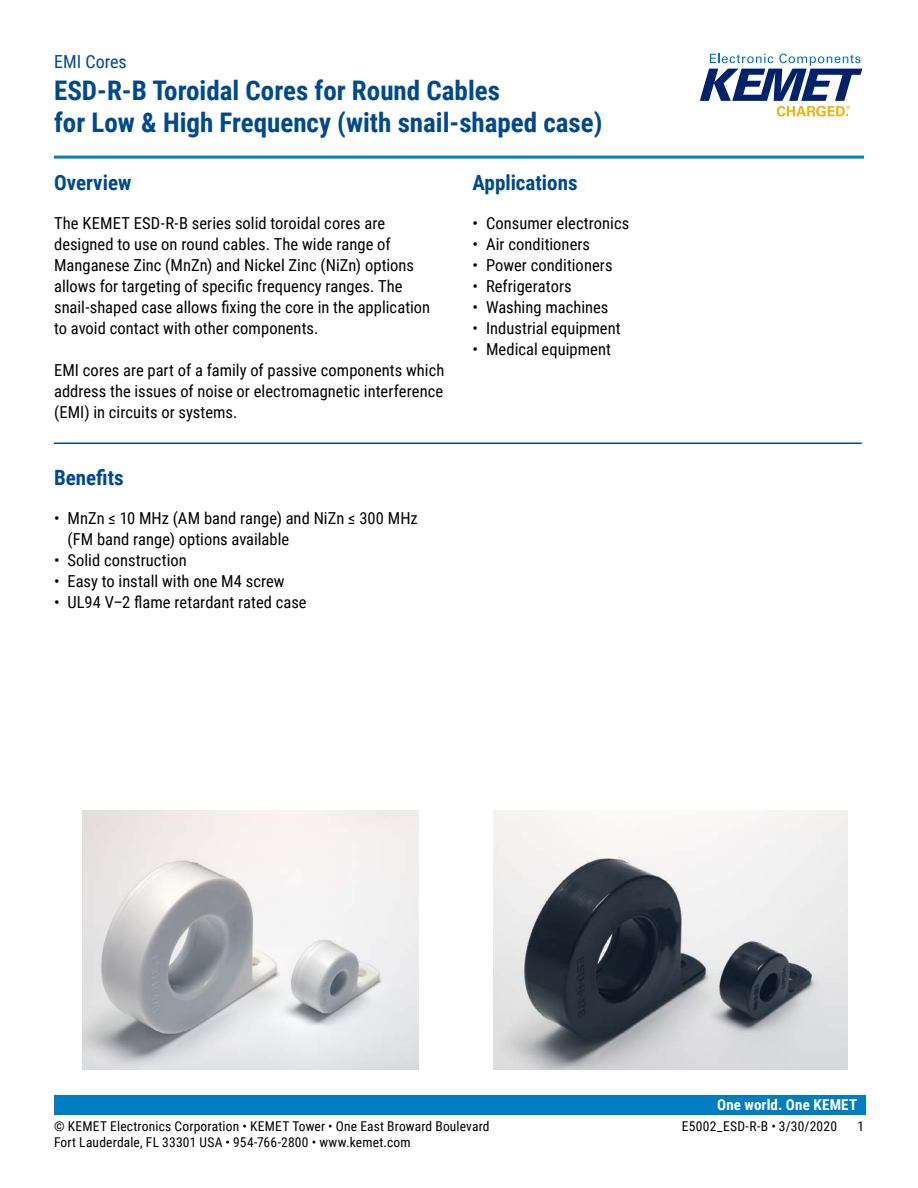
<style>
.page{position:relative;width:918px;height:1188px;background:#fff}
.page>*{position:absolute;margin:0;border:0;box-sizing:border-box;transform-origin:0 0}
.t1{font:700 27px/32.4px "Roboto Condensed";color:#004990}
.t2{font:700 21px "Roboto Condensed";color:#004990}
.t3{font:18px "Roboto Condensed";color:#004990}
.t4{font:16.5px/21px "Roboto Condensed";letter-spacing:.005em;color:#000}
.t5{font:700 15px "Roboto Condensed";letter-spacing:.015em;color:#fff}
.t6{font:13.5px "Roboto Condensed";letter-spacing:.015em;color:#000}
</style>
<div class="page">
<svg style="left:700px;top:54px;width:162px;height:63px"></svg>
<div style="left:54px;top:1095px;width:811px;height:20px;background:#007dc3"></div>
<hr style="left:54px;top:156px;width:810px;height:3px;background:#007dc3">
<hr style="left:54px;top:442px;width:808px;height:2px;background:#004990">
<img style="left:83px;top:810px;width:336px;height:260px">
<img style="left:494px;top:810px;width:354px;height:260px">
<p class="t3" style="left:54px;top:48px;width:74px">EMI Cores</p>
<h1 class="t1" style="left:54px;top:73px;width:550px">ESD-R-B Toroidal Cores for Round Cables<br>for Low &amp; High Frequency (with snail-shaped case)</h1>
<p class="t2" style="left:54px;top:168px;width:79px">Overview</p>
<p class="t4" style="left:54px;top:212px;width:378px">The KEMET ESD-R-B series solid toroidal cores are designed to use on round cables. The wide range of Manganese Zinc (MnZn) and Nickel Zinc (NiZn) options allows for targeting of specific frequency ranges. The snail-shaped case allows fixing the core in the application to avoid contact with other components.</p>
<p class="t4" style="left:54px;top:360px;width:392px;text-align:justify">EMI cores are part of a family of passive components which address the issues of noise or electromagnetic interference (EMI) in circuits or systems.</p>
<p class="t2" style="left:54px;top:462px;width:71px">Benefits</p>
<p class="t4" style="left:67px;top:507px;width:352px;text-indent:-13px">• MnZn ≤ 10 MHz (AM band range) and NiZn ≤ 300 MHz (FM band range) options available</p>
<p class="t4" style="left:54px;top:549px;width:134px">• Solid construction</p>
<p class="t4" style="left:54px;top:570px;width:232px">• Easy to install with one M4 screw</p>
<p class="t4" style="left:54px;top:591px;width:254px">• UL94 V–2 flame retardant rated case</p>
<p class="t2" style="left:473px;top:168px;width:107px">Applications</p>
<p class="t4" style="left:473px;top:212px;width:158px">• Consumer electronics</p>
<p class="t4" style="left:473px;top:233px;width:119px">• Air conditioners</p>
<p class="t4" style="left:473px;top:255px;width:141px">• Power conditioners</p>
<p class="t4" style="left:473px;top:276px;width:101px">• Refrigerators</p>
<p class="t4" style="left:473px;top:297px;width:137px">• Washing machines</p>
<p class="t4" style="left:473px;top:318px;width:150px">• Industrial equipment</p>
<p class="t4" style="left:473px;top:339px;width:140px">• Medical equipment</p>
<p class="t5" style="left:717px;top:1094px;width:142px">One world. One KEMET</p>
<p class="t6" style="left:54px;top:1116px;width:437px">© KEMET Electronics Corporation • KEMET Tower • One East Broward Boulevard</p>
<p class="t6" style="left:682px;top:1116px;width:157px">E5002_ESD-R-B • 3/30/2020</p>
<p class="t6" style="left:857px;top:1116px;width:8px">1</p>
<p class="t6" style="left:54px;top:1133px;width:358px">Fort Lauderdale, FL 33301 USA • 954-766-2800 • www.kemet.com</p>
</div>
